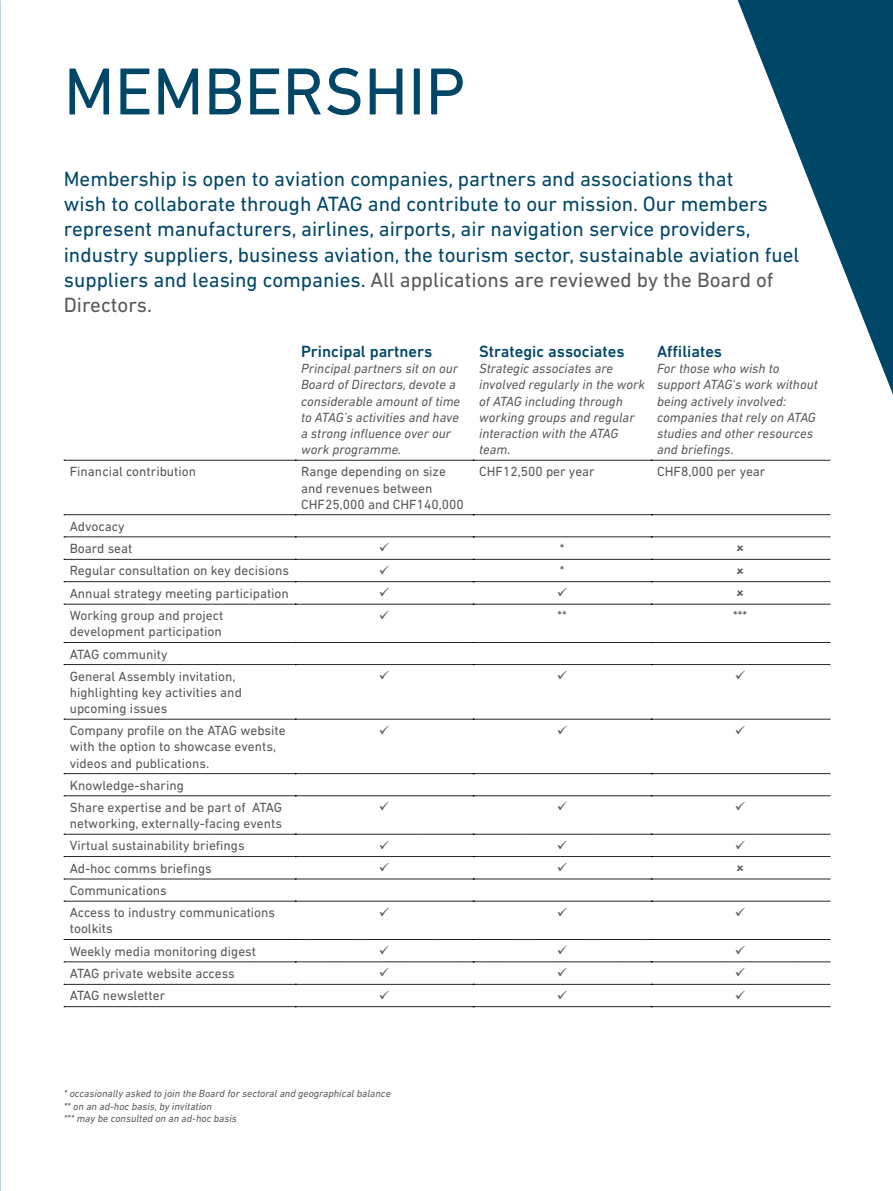
<style>
.page{position:relative;width:893px;height:1191px;background:#fff}
.page>*{position:absolute;margin:0;border:0;box-sizing:border-box;transform-origin:0 0}
.t1{font:67.5px "DIN Next LT Pro";color:#004667}
.t2{font:21px/25.2px "DIN Next LT Pro";color:#004667}
.t3{font:500 16.5px "DIN Next LT Pro";color:#004667}
.t4{font:13.5px/16.2px "DIN Next LT Pro";color:#57585a}
.t5{font:italic 13.5px/16.2px "DIN Next LT Pro";color:#57585a}
.t6{font:italic 10.5px "DIN Next LT Pro";color:#57585a}
.s1{color:#57585a}
</style>
<div class="page">
<svg style="left:738px;top:0;width:155px;height:394px"></svg>
<svg style="left:64px;top:460px;width:766px;height:1px"></svg>
<svg style="left:64px;top:514px;width:766px;height:1px"></svg>
<svg style="left:64px;top:536px;width:766px;height:1px"></svg>
<svg style="left:64px;top:642px;width:766px;height:1px"></svg>
<svg style="left:64px;top:773px;width:766px;height:1px"></svg>
<svg style="left:64px;top:878px;width:766px;height:1px"></svg>
<svg style="left:64px;top:1006px;width:766px;height:1px"></svg>
<svg style="left:64px;top:559px;width:766px;height:1px"></svg>
<svg style="left:64px;top:581px;width:766px;height:2px;background:#929292"></svg>
<svg style="left:64px;top:604px;width:766px;height:1px"></svg>
<svg style="left:64px;top:664px;width:766px;height:2px"></svg>
<svg style="left:64px;top:719px;width:766px;height:1px"></svg>
<svg style="left:64px;top:795px;width:766px;height:2px;background:#919191"></svg>
<svg style="left:64px;top:834px;width:766px;height:1px"></svg>
<svg style="left:64px;top:856px;width:766px;height:2px"></svg>
<svg style="left:64px;top:901px;width:766px;height:1px"></svg>
<svg style="left:64px;top:939px;width:766px;height:1px"></svg>
<svg style="left:64px;top:961px;width:766px;height:2px;background:#929292"></svg>
<svg style="left:64px;top:984px;width:766px;height:1px"></svg>
<p class="t1" style="left:64px;top:53px;width:403px">MEMBERSHIP</p>
<p class="t2" style="left:64px;top:166px;width:737px">Membership is open to aviation companies, partners and associations that<br>wish to collaborate through ATAG and contribute to our mission. Our members represent manufacturers, airlines, airports, air navigation service providers, industry suppliers, business aviation, the tourism sector, sustainable aviation fuel suppliers and leasing companies. <span class="s1">All applications are reviewed by the Board of Directors.</span></p>
<p class="t3" style="left:301px;top:342px;width:133px">Principal partners</p>
<p class="t5" style="left:301px;top:360px;width:161px">Principal partners sit on our<br>Board of Directors, devote a considerable amount of time to ATAG’s activities and have a strong influence over our work programme.</p>
<p class="t3" style="left:479px;top:342px;width:147px">Strategic associates</p>
<p class="t5" style="left:479px;top:360px;width:167px">Strategic associates are involved regularly in the work of ATAG including through working groups and regular interaction with the ATAG team.</p>
<p class="t3" style="left:657px;top:342px;width:67px">Affiliates</p>
<p class="t5" style="left:657px;top:360px;width:162px">For those who wish to support ATAG’s work without being actively involved: companies that rely on ATAG studies and other resources and briefings.</p>
<p class="t4" style="left:70px;top:463px;width:128px">Financial contribution</p>
<p class="t4" style="left:301px;top:463px;width:164px">Range depending on size and revenues between<br>CHF25,000 and CHF140,000</p>
<p class="t4" style="left:479px;top:463px;width:117px">CHF12,500 per year</p>
<p class="t4" style="left:657px;top:463px;width:110px">CHF8,000 per year</p>
<p class="t4" style="left:70px;top:518px;width:56px">Advocacy</p>
<p class="t4" style="left:70px;top:540px;width:64px">Board seat</p>
<p class="t4" style="left:560px;top:540px;width:6px">*</p>
<p class="t4" style="left:70px;top:562px;width:221px">Regular consultation on key decisions</p>
<p class="t4" style="left:560px;top:562px;width:6px">*</p>
<p class="t4" style="left:70px;top:585px;width:221px">Annual strategy meeting participation</p>
<p class="t4" style="left:70px;top:607px;width:155px">Working group and project development participation</p>
<p class="t4" style="left:557px;top:607px;width:11px">**</p>
<p class="t4" style="left:733px;top:607px;width:15px">***</p>
<p class="t4" style="left:70px;top:646px;width:99px">ATAG community</p>
<p class="t4" style="left:70px;top:668px;width:174px">General Assembly invitation, highlighting key activities and upcoming issues</p>
<p class="t4" style="left:70px;top:722px;width:217px">Company profile on the ATAG website with the option to showcase events, videos and publications.</p>
<p class="t4" style="left:70px;top:777px;width:116px">Knowledge-sharing</p>
<p class="t4" style="left:70px;top:799px;width:214px">Share expertise and be part of ATAG networking, externally-facing events</p>
<p class="t4" style="left:70px;top:837px;width:176px">Virtual sustainability briefings</p>
<p class="t4" style="left:70px;top:860px;width:144px">Ad-hoc comms briefings</p>
<p class="t4" style="left:70px;top:882px;width:99px">Communications</p>
<p class="t4" style="left:70px;top:904px;width:207px">Access to industry communications toolkits</p>
<p class="t4" style="left:70px;top:942px;width:188px">Weekly media monitoring digest</p>
<p class="t4" style="left:70px;top:965px;width:167px">ATAG private website access</p>
<p class="t4" style="left:70px;top:987px;width:97px">ATAG newsletter</p>
<p class="t6" style="left:64px;top:1087px;width:328px">* occasionally asked to join the Board for sectoral and geographical balance</p>
<p class="t6" style="left:64px;top:1100px;width:150px">** on an ad-hoc basis, by invitation</p>
<p class="t6" style="left:64px;top:1112px;width:175px">*** may be consulted on an ad-hoc basis</p>
</div>
